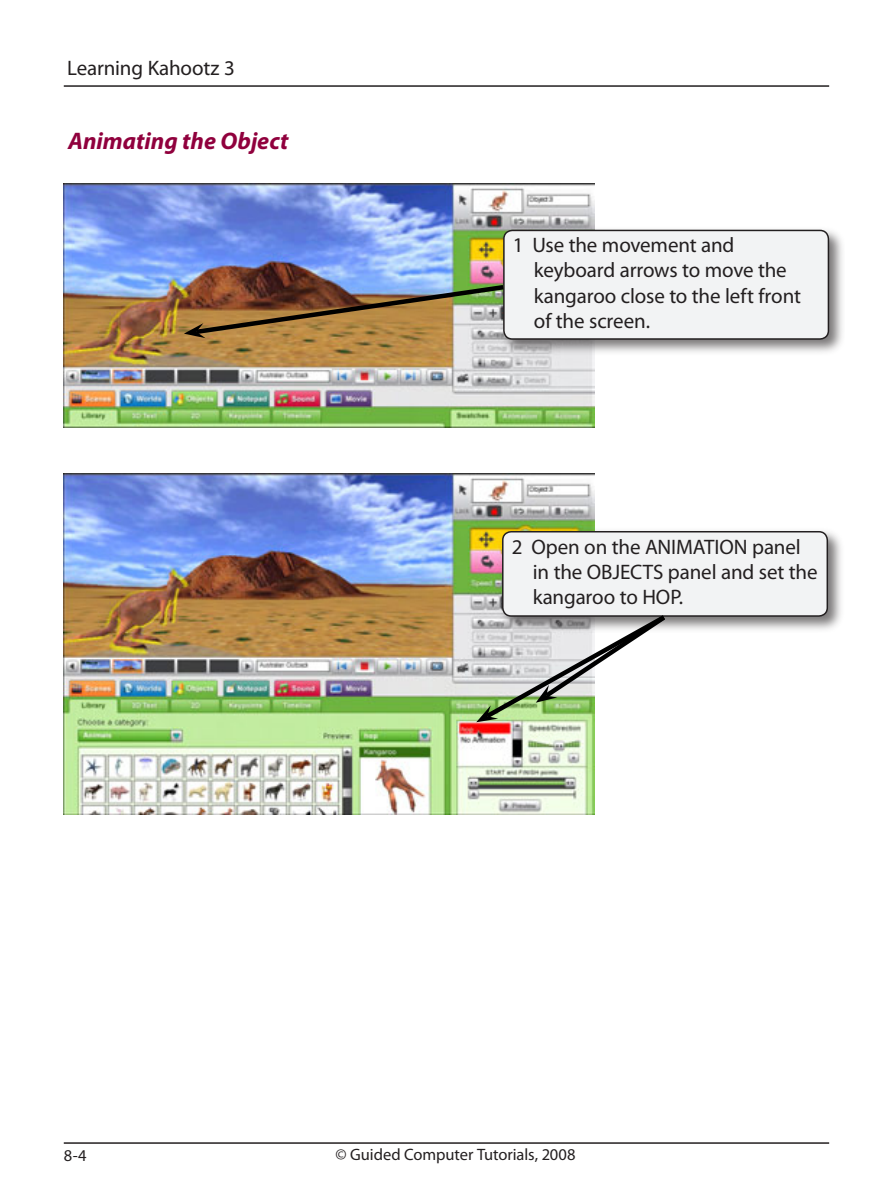
<style>
.page{position:relative;width:893px;height:1191px;background:#fff}
.page>*{position:absolute;margin:0;border:0;box-sizing:border-box;transform-origin:0 0}
.t1{font:italic 700 24px "Myriad Pro";color:#90003d}
.t2{font:21px/25.2px "Myriad Pro";letter-spacing:-.005em;color:#231f20}
.t3{font:16.5px "Myriad Pro";letter-spacing:-.005em;color:#231f20}
</style>
<div class="page">
<hr style="left:64px;top:1142px;width:765px;height:1px;background:#231f20">
<hr style="left:64px;top:85px;width:765px;height:2px;background:#231f20">
<img style="left:64px;top:184px;width:530px;height:243px">
<img style="left:64px;top:473px;width:530px;height:341px">
<div style="left:499px;top:226px;width:346px;height:130px;background:#231f20;opacity:.6"></div>
<div style="left:504px;top:230px;width:324px;height:109px;background:#f2f3f4;border-radius:9px"></div>
<div style="left:503px;top:230px;width:326px;height:110px;border:2px solid #231f20;border-radius:9px"></div>
<img style="left:184px;top:282px;width:324px;height:56px">
<div style="left:498px;top:527px;width:348px;height:106px;background:#231f20;opacity:.6"></div>
<div style="left:503px;top:532px;width:324px;height:84px;background:#f2f3f4;border-radius:9px"></div>
<div style="left:502px;top:531px;width:326px;height:86px;border:2px solid #231f20;border-radius:9px"></div>
<svg style="left:476px;top:611px;width:194px;height:111px"></svg>
<p class="t2" style="left:67px;top:55px;width:169px">Learning Kahootz 3</p>
<p class="t1" style="left:68px;top:125px;width:222px">Animating the Object</p>
<p class="t2" style="left:534px;top:232px;width:268px;text-indent:-21px">1 Use the movement and keyboard arrows to move the kangaroo close to the left front of the screen.</p>
<p class="t2" style="left:533px;top:533px;width:286px;text-indent:-21px">2 Open on the ANIMATION panel in the OBJECTS panel and set the kangaroo to HOP.</p>
<p class="t3" style="left:64px;top:1145px;width:24px">8-4</p>
<p class="t3" style="left:335px;top:1144px;width:242px">© Guided Computer Tutorials, 2008</p>
</div>
